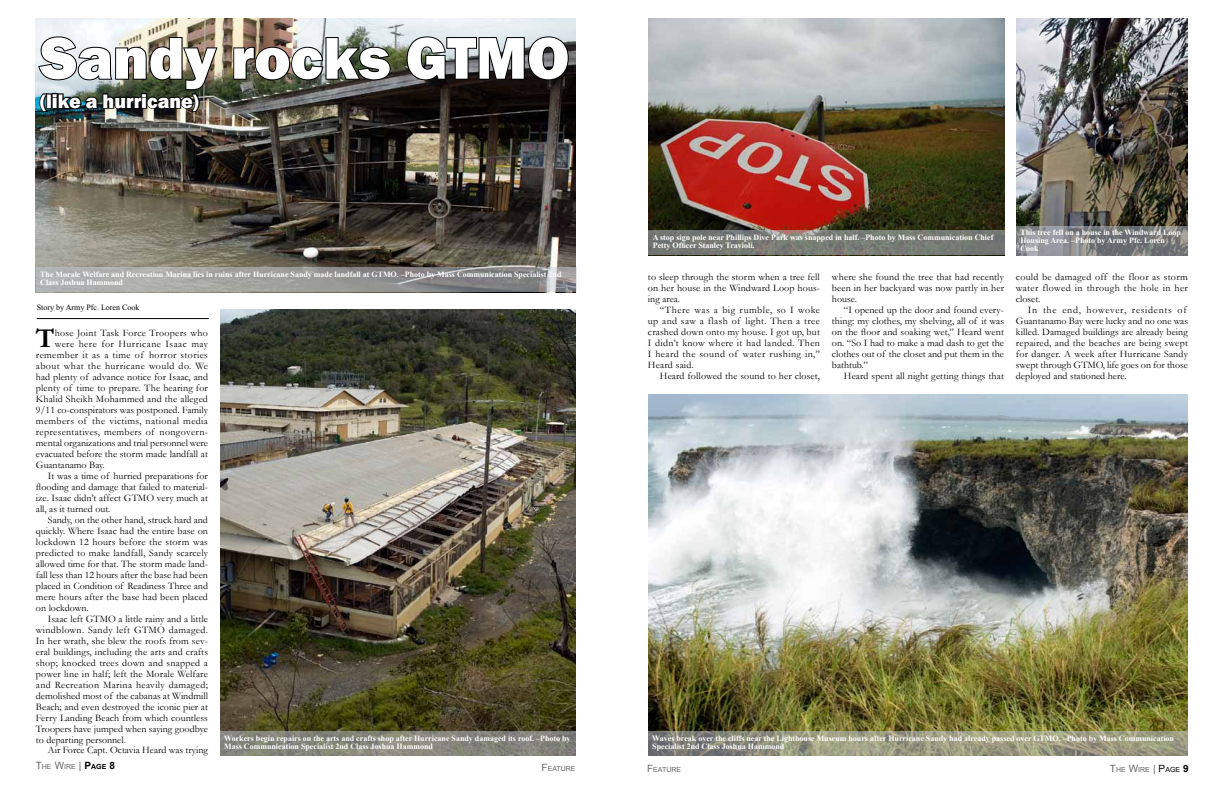
<style>
.page{position:relative;width:1224px;height:792px;background:#fff}
.page>*{position:absolute;margin:0;border:0;box-sizing:border-box;transform-origin:0 0}
.t1{font:800 61px "Franklin Gothic";color:#fff}
.t2{font:700 27.3px "Garamond";color:#000}
.t3{font:800 20px "Franklin Gothic";color:#fff}
.t4{font:10px/11px "Garamond";letter-spacing:.01em;color:#000;text-align:justify}
.t5{font:10px "Garamond";letter-spacing:.035em;color:#000}
.t6{font:10px "Garamond";letter-spacing:.03em;color:#000}
.t7{font:10px "Garamond";letter-spacing:.04em;color:#000}
.t8{font:10px "Garamond";letter-spacing:.045em;color:#000}
.t9{font:700 8px/8px "Times New Roman";color:#fff}
.t10{font:8px "Times New Roman";color:#000}
.t11{font:7px "Arial";color:#636466}
.s1{font-size:10px}
.s2{font-weight:700;font-size:10px;color:#000}
.s3{font-weight:700;color:#000}
.s4{font-size:10px;color:#000}
.s5{color:#000}
</style>
<div class="page">
<img style="left:220px;top:310px;width:356px;height:422px">
<img style="left:1016px;top:18px;width:172px;height:208px">
<img style="left:36px;top:18px;width:540px;height:250px">
<img style="left:648px;top:18px;width:356px;height:213px">
<svg style="left:648px;top:231px;width:356px;height:24px;background:#777a75"></svg>
<img style="left:648px;top:395px;width:540px;height:337px">
<svg style="left:36px;top:268px;width:540px;height:24px;background:#9b9b9a"></svg>
<svg style="left:220px;top:732px;width:356px;height:24px;background:#85857b"></svg>
<svg style="left:648px;top:732px;width:540px;height:24px;background:#969680"></svg>
<svg style="left:1016px;top:226px;width:172px;height:29px;background:#818386"></svg>
<img style="left:232px;top:36px;width:160px;height:45px">
<svg style="left:406px;top:34px;width:164px;height:47px;background:#666869"></svg>
<img style="left:37px;top:35px;width:182px;height:81px">
<hr style="left:37px;top:318px;width:172px;height:1px;background:#000">
<h1 class="t1" style="left:40px;top:19px;width:531px">Sandy rocks GTMO</h1>
<h3 class="t3" style="left:40px;top:88px;width:160px">(like a hurricane)</h3>
<p class="t9" style="left:653px;top:233px;width:342px">A stop sign pole near Phillips Dive Park was snapped in half. –Photo by Mass Communication Chief<br>Petty Officer Stanley Travioli.</p>
<p class="t9" style="left:1020px;top:228px;width:162px">This tree fell on a house in the Windward Loop<br>Housing Area. –Photo by Army Pfc. Loren<br>Cook</p>
<p class="t9" style="left:40px;top:270px;width:523px">The Morale Welfare and Recreation Marina lies in ruins after Hurricane Sandy made landfall at GTMO. –Photo by Mass Communication Specialist 2nd<br>Class Joshua Hammond</p>
<p class="t4" style="left:1016px;top:272px;width:174px">could be damaged off the floor as storm water flowed in through the hole in her closet.</p>
<p class="t4" style="left:1016px;top:305px;width:173px;text-align:left;text-indent:12px">In the end, however, residents of Guantanamo Bay were lucky and no one was killed. Damaged buildings are already being repaired, and the beaches are being swept for danger. A week after Hurricane Sandy swept through GTMO, life goes on for those deployed and stationed here.</p>
<p class="t4" style="left:832px;top:272px;width:174px">where she found the tree that had recently been in her backyard was now partly in her house.</p>
<p class="t4" style="left:832px;top:305px;width:174px;text-indent:12px">“I opened up the door and found every&shy;thing: my clothes, my shelving, all of it was on the floor and soaking wet,” Heard went on. “So I had to make a mad dash to get the clothes out of the closet and put them in the bathtub.”</p>
<p class="t4" style="left:844px;top:371px;width:161px">Heard spent all night getting things that</p>
<p class="t4" style="left:648px;top:272px;width:173px">to sleep through the storm when a tree fell on her house in the Windward Loop hous&shy;ing area.</p>
<p class="t4" style="left:648px;top:305px;width:174px;text-indent:12px">“There was a big rumble, so I woke up and saw a flash of light. Then a tree crashed down onto my house. I got up, but I didn’t know where it had landed. Then I heard the sound of water rushing in,” Heard said.</p>
<p class="t4" style="left:660px;top:371px;width:161px">Heard followed the sound to her closet,</p>
<p class="t10" style="left:37px;top:302px;width:104px">Story by Army Pfc. Loren Cook</p>
<h2 class="t2" style="left:36px;top:319px;width:20px">T</h2>
<p class="t4" style="left:55px;top:327px;width:155px">hose Joint Task Force Troopers who</p>
<p class="t8" style="left:55px;top:337px;width:155px">were here for Hurricane Isaac may</p>
<p class="t5" style="left:36px;top:348px;width:173px">remember it as a time of horror stories</p>
<p class="t7" style="left:36px;top:359px;width:174px">about what the hurricane would do. We</p>
<p class="t4" style="left:36px;top:371px;width:174px">had plenty of advance notice for Isaac, and</p>
<p class="t4" style="left:36px;top:382px;width:173px">plenty of time to prepare. The hearing for</p>
<p class="t4" style="left:36px;top:393px;width:174px">Khalid Sheikh Mohammed and the alleged</p>
<p class="t4" style="left:36px;top:404px;width:174px">9/11 co-conspirators was postponed. Family</p>
<p class="t5" style="left:36px;top:414px;width:174px">members of the victims, national media</p>
<p class="t6" style="left:36px;top:425px;width:173px">representatives, members of nongovern-</p>
<p class="t4" style="left:36px;top:437px;width:174px">mental organizations and trial personnel were</p>
<p class="t4" style="left:36px;top:448px;width:174px">evacuated before the storm made landfall at</p>
<p class="t4" style="left:36px;top:459px;width:70px">Guantanamo Bay.</p>
<p class="t4" style="left:48px;top:470px;width:162px">It was a time of hurried preparations for</p>
<p class="t4" style="left:36px;top:481px;width:174px">flooding and damage that failed to material-</p>
<p class="t4" style="left:36px;top:492px;width:174px">ize. Isaac didn’t affect GTMO very much at</p>
<p class="t4" style="left:36px;top:503px;width:76px">all, as it turned out.</p>
<p class="t4" style="left:48px;top:514px;width:162px">Sandy, on the other hand, struck hard and</p>
<p class="t4" style="left:36px;top:525px;width:174px">quickly. Where Isaac had the entire base on</p>
<p class="t4" style="left:36px;top:536px;width:173px">lockdown 12 hours before the storm was</p>
<p class="t4" style="left:36px;top:547px;width:174px">predicted to make landfall, Sandy scarcely</p>
<p class="t4" style="left:36px;top:558px;width:174px">allowed time for that. The storm made land-</p>
<p class="t4" style="left:36px;top:569px;width:173px">fall less than 12 hours after the base had been</p>
<p class="t4" style="left:36px;top:580px;width:174px">placed in Condition of Readiness Three and</p>
<p class="t4" style="left:36px;top:591px;width:174px">mere hours after the base had been placed</p>
<p class="t4" style="left:36px;top:602px;width:54px">on lockdown.</p>
<p class="t4" style="left:48px;top:613px;width:162px">Isaac left GTMO a little rainy and a little</p>
<p class="t6" style="left:36px;top:623px;width:174px">windblown. Sandy left GTMO damaged.</p>
<p class="t4" style="left:36px;top:635px;width:174px">In her wrath, she blew the roofs from sev-</p>
<p class="t4" style="left:36px;top:646px;width:174px">eral buildings, including the arts and crafts</p>
<p class="t4" style="left:36px;top:657px;width:174px">shop; knocked trees down and snapped a</p>
<p class="t4" style="left:36px;top:668px;width:174px">power line in half; left the Morale Welfare</p>
<p class="t5" style="left:36px;top:678px;width:174px">and Recreation Marina heavily damaged;</p>
<p class="t4" style="left:36px;top:690px;width:174px">demolished most of the cabanas at Windmill</p>
<p class="t4" style="left:36px;top:701px;width:174px">Beach; and even destroyed the iconic pier at</p>
<p class="t4" style="left:36px;top:712px;width:173px">Ferry Landing Beach from which countless</p>
<p class="t4" style="left:36px;top:723px;width:174px">Troopers have jumped when saying goodbye</p>
<p class="t4" style="left:36px;top:734px;width:91px">to departing personnel.</p>
<p class="t4" style="left:48px;top:745px;width:162px">Air Force Capt. Octavia Heard was trying</p>
<p class="t9" style="left:224px;top:734px;width:348px">Workers begin repairs on the arts and crafts shop after Hurricane Sandy damaged its roof. –Photo by<br>Mass Communication Specialist 2nd Class Joshua Hammond</p>
<p class="t9" style="left:652px;top:734px;width:523px">Waves break over the cliffs near the Lighthouse Museum hours after Hurricane Sandy had already passed over GTMO. –Photo by Mass Communication<br>Specialist 2nd Class Joshua Hammond</p>
<p class="t11" style="left:36px;top:762px;width:81px"><span class="s1">T</span>HE <span class="s1">W</span>IRE <span class="s1">|</span> <span class="s2">P</span><span class="s3">age</span> <span class="s2">8</span></p>
<p class="t11" style="left:542px;top:764px;width:35px"><span class="s1">F</span>EATURE</p>
<p class="t11" style="left:647px;top:765px;width:35px"><span class="s1">F</span>EATURE</p>
<p class="t11" style="left:1110px;top:765px;width:80px"><span class="s1">T</span>HE <span class="s1">W</span>IRE <span class="s1">|</span> <span class="s4">P</span><span class="s5">AGE</span> <span class="s2">9</span></p>
</div>
